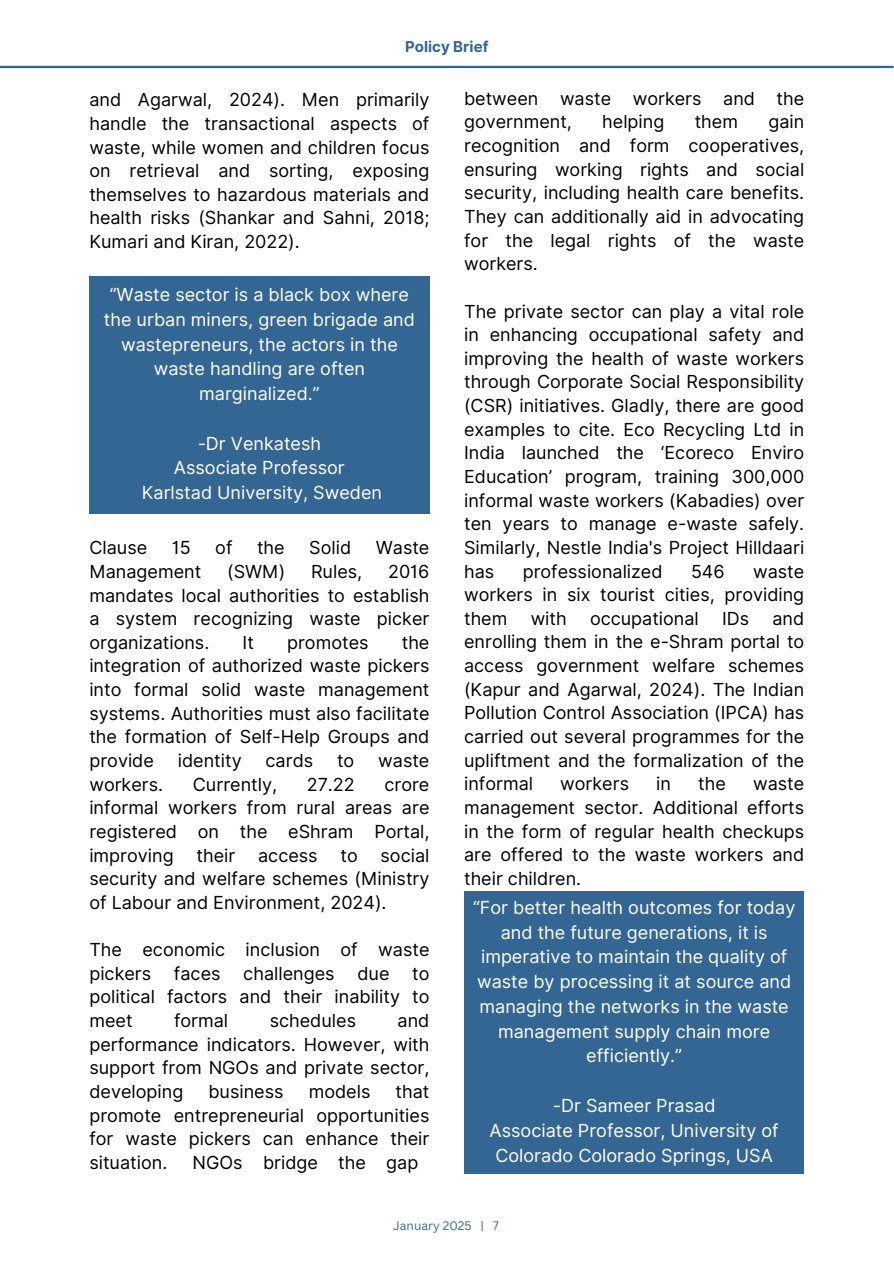
<style>
.page{position:relative;width:894px;height:1264px;background:#fff}
.page>*{position:absolute;margin:0;border:0;box-sizing:border-box;transform-origin:0 0}
.t1{font:18px/23.7px "Inter";color:#000;text-align:justify}
.t2{font:18px/24.8px "Inter";color:#fff;text-align:center}
.t3{font:700 15px "Inter";color:#346693}
.t4{font:12px "Canva Sans";color:#346693}
</style>
<div class="page">
<hr style="left:0;top:66px;width:893px;height:2px;background:#346693">
<div style="left:89px;top:276px;width:340px;height:237px;background:#346693"></div>
<div style="left:464px;top:891px;width:339px;height:282px;background:#346693"></div>
<h1 class="t3" style="left:405px;top:37px;width:85px">Policy Brief</h1>
<h1 class="t1" style="left:89px;top:88px;width:341px">and Agarwal, 2024). Men primarily handle the transactional aspects of waste, while women and children focus on retrieval and sorting, exposing themselves to hazardous materials and health risks (Shankar and Sahni, 2018; Kumari and Kiran, 2022).</h1>
<h1 class="t2" style="left:104px;top:282px;width:312px">“Waste sector is a black box where the urban miners, green brigade and wastepreneurs, the actors in the waste handling are often marginalized.”</h1>
<h1 class="t2" style="left:142px;top:430px;width:242px">-Dr Venkatesh<br>Associate Professor<br>Karlstad University, Sweden</h1>
<h1 class="t1" style="left:89px;top:536px;width:59px">Clause</h1>
<h1 class="t1" style="left:172px;top:536px;width:20px">15</h1>
<h1 class="t1" style="left:215px;top:536px;width:19px">of</h1>
<h1 class="t1" style="left:257px;top:536px;width:29px">the</h1>
<h1 class="t1" style="left:309px;top:536px;width:43px">Solid</h1>
<h1 class="t1" style="left:375px;top:536px;width:55px">Waste</h1>
<h1 class="t1" style="left:89px;top:559px;width:113px">Management</h1>
<h1 class="t1" style="left:227px;top:559px;width:60px">(SWM)</h1>
<h1 class="t1" style="left:311px;top:559px;width:53px">Rules,</h1>
<h1 class="t1" style="left:89px;top:559px;width:341px;text-indent:299px">2016 mandates local authorities to establish a system recognizing waste picker organizations.</h1>
<h1 class="t1" style="left:89px;top:630px;width:341px;text-indent:312px">the integration of authorized waste pickers into formal solid waste management systems. Authorities must also facilitate the formation of Self-Help Groups and provide</h1>
<h1 class="t1" style="left:242px;top:630px;width:13px">It</h1>
<h1 class="t1" style="left:287px;top:630px;width:83px">promotes</h1>
<h1 class="t1" style="left:178px;top:748px;width:65px">identity</h1>
<h1 class="t1" style="left:265px;top:748px;width:49px">cards</h1>
<h1 class="t1" style="left:337px;top:748px;width:19px">to</h1>
<h1 class="t1" style="left:378px;top:748px;width:53px">waste</h1>
<h1 class="t1" style="left:89px;top:772px;width:75px">workers.</h1>
<h1 class="t1" style="left:193px;top:772px;width:86px">Currently,</h1>
<h1 class="t1" style="left:307px;top:772px;width:49px">27.22</h1>
<h1 class="t1" style="left:89px;top:772px;width:341px;text-indent:295px">crore informal workers from rural areas are registered on the eShram Portal, improving</h1>
<h1 class="t1" style="left:89px;top:843px;width:341px;text-indent:291px">social security and welfare schemes (Ministry of Labour and Environment, 2024).</h1>
<h1 class="t1" style="left:89px;top:937px;width:341px">The economic inclusion of waste pickers</h1>
<h1 class="t1" style="left:196px;top:843px;width:40px">their</h1>
<h1 class="t1" style="left:258px;top:843px;width:61px">access</h1>
<h1 class="t1" style="left:340px;top:843px;width:19px">to</h1>
<h1 class="t1" style="left:174px;top:961px;width:48px">faces</h1>
<h1 class="t1" style="left:243px;top:961px;width:93px">challenges</h1>
<h1 class="t1" style="left:357px;top:961px;width:34px">due</h1>
<h1 class="t1" style="left:89px;top:961px;width:341px;text-indent:323px">to political factors and their inability to meet</h1>
<h1 class="t1" style="left:174px;top:1008px;width:56px">formal</h1>
<h1 class="t1" style="left:269px;top:1008px;width:88px">schedules</h1>
<h1 class="t1" style="left:89px;top:1008px;width:341px;text-indent:308px">and performance indicators. However, with support from NGOs and private sector, developing</h1>
<h1 class="t1" style="left:208px;top:1079px;width:77px">business</h1>
<h1 class="t1" style="left:308px;top:1079px;width:63px">models</h1>
<h1 class="t1" style="left:89px;top:1079px;width:341px;text-indent:306px">that promote entrepreneurial opportunities for waste pickers can enhance their situation.</h1>
<h1 class="t1" style="left:192px;top:1150px;width:227px">NGOs bridge the gap</h1>
<h2 class="t1" style="left:464px;top:86px;width:341px">between waste workers and the government,</h2>
<h2 class="t1" style="left:464px;top:110px;width:341px;text-indent:304px">gain recognition and form cooperatives, ensuring working rights and social security, including health care benefits.<br>They can additionally aid in advocating for the legal rights of the waste workers.</h2>
<p class="t1" style="left:464px;top:299px;width:341px">The private sector can play a vital role in enhancing occupational safety and improving the health of waste workers through Corporate Social Responsibility (CSR) initiatives. Gladly, there are good examples to cite. Eco Recycling Ltd in India launched the ‘Ecoreco Enviro Education’ program, training 300,000 informal waste workers (Kabadies) over ten years to manage e-waste safely.<br>Similarly, Nestle India's Project Hilldaari has</p>
<h2 class="t1" style="left:602px;top:110px;width:64px">helping</h2>
<h2 class="t1" style="left:694px;top:110px;width:45px">them</h2>
<p class="t1" style="left:522px;top:559px;width:141px">professionalized</p>
<p class="t1" style="left:690px;top:559px;width:35px">546</p>
<p class="t1" style="left:464px;top:559px;width:341px;text-indent:289px">waste workers in six tourist cities, providing them</p>
<p class="t1" style="left:530px;top:606px;width:37px">with</p>
<p class="t1" style="left:590px;top:606px;width:110px">occupational</p>
<p class="t1" style="left:721px;top:606px;width:29px">IDs</p>
<p class="t1" style="left:464px;top:606px;width:341px;text-indent:308px">and enrolling them in the e-Shram portal to access government welfare schemes (Kapur and Agarwal, 2024). The Indian Pollution Control Association (IPCA) has carried out several programmes for the upliftment and the formalization of the informal</p>
<p class="t1" style="left:560px;top:771px;width:70px">workers</p>
<p class="t1" style="left:656px;top:771px;width:16px">in</p>
<p class="t1" style="left:698px;top:771px;width:29px">the</p>
<p class="t1" style="left:464px;top:771px;width:341px;text-indent:289px">waste management sector. Additional efforts in the form of regular health checkups are offered to the waste workers and their children.</p>
<h1 class="t2" style="left:473px;top:895px;width:324px">“For better health outcomes for today and the future generations, it is imperative to maintain the quality of waste by processing it at source and managing the networks in the waste management supply chain more efficiently.”</h1>
<h1 class="t2" style="left:489px;top:1093px;width:290px">-Dr Sameer Prasad<br>Associate Professor, University of<br>Colorado Colorado Springs, USA</h1>
<h1 class="t4" style="left:393px;top:1217px;width:107px">January 2025 | 7</h1>
</div>
